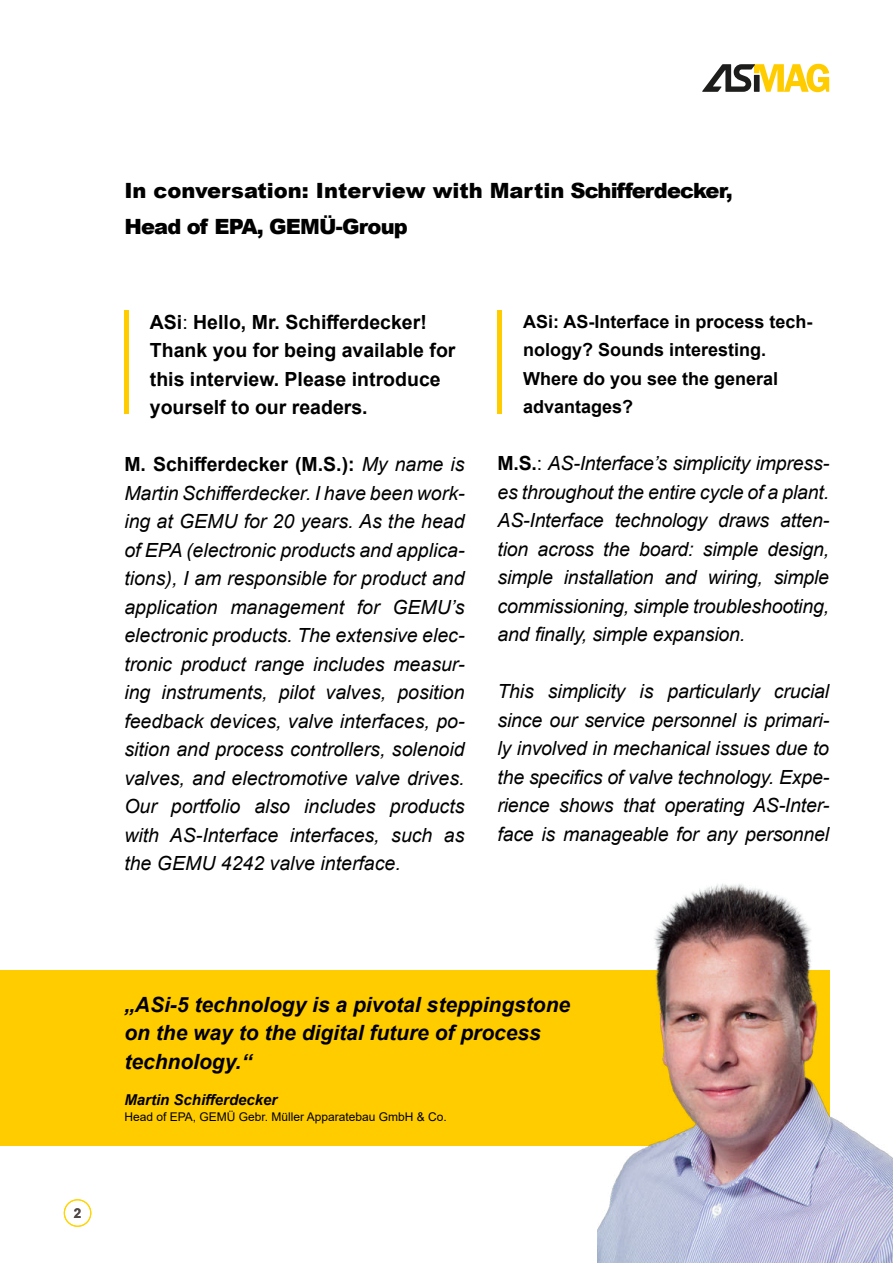
<style>
.page{position:relative;width:893px;height:1263px;background:#fff}
.page>*{position:absolute;margin:0;border:0;box-sizing:border-box;transform-origin:0 0}
.t1{font:italic 700 21px/28.5px "Arial";color:#000}
.t2{font:900 21px/36px "Arial";letter-spacing:-.015em;color:#000}
.t3{font:italic 19.5px/28.5px "Arial";letter-spacing:-.01em;color:#000;text-align:justify}
.t4{font:700 19.5px/28.5px "Arial";color:#000}
.t5{font:700 18px/28.5px "Arial";color:#000}
.t6{font:italic 700 15px "Arial";color:#000}
.t7{font:700 13.5px "Arial";color:#514948}
.t8{font:12px "Arial";color:#000}
.s1{font-weight:400}
.s2{font-weight:700;font-style:normal}
.s3{font-style:normal}
</style>
<div class="page">
<svg style="left:702px;top:64px;width:127px;height:28px"></svg>
<div style="left:754px;top:75px;width:6px;height:17px;background:#1d1d1c"></div>
<div style="left:0;top:971px;width:829px;height:175px;background:#fc0"></div>
<div style="left:64px;top:1199px;width:27px;height:28px;border:1px solid #ffd500;border-radius:50%"></div>
<div style="left:124px;top:310px;width:5px;height:104px;background:#fc0"></div>
<img style="left:597px;top:883px;width:296px;height:380px">
<div style="left:497px;top:310px;width:5px;height:104px;background:#fc0"></div>
<p class="t2" style="left:124px;top:175px;width:610px">In conversation: Interview with Martin Schifferdecker,<br>Head of EPA, GEMÜ-Group</p>
<p class="t4" style="left:150px;top:310px;width:307px">ASi<span class="s1">:</span> Hello, Mr. Schifferdecker!<br>Thank you for being available for this interview. Please introduce yourself to our readers.</p>
<p class="t3" style="left:124px;top:452px;width:342px"><span class="s2">M. Schifferdecker (M.S.):</span> My name is Martin Schifferdecker. I have been work&shy;ing at GEMU for 20 years. As the head of EPA (electronic products and applica&shy;tions), I am responsible for product and application management for GEMU’s electronic products. The extensive elec&shy;tronic product range includes measur&shy;ing instruments, pilot valves, position feedback devices, valve interfaces, po&shy;sition and process controllers, solenoid valves, and electromotive valve drives.<br>Our portfolio also includes products with AS-Interface interfaces, such as the GEMU 4242 valve interface.</p>
<p class="t5" style="left:523px;top:307px;width:291px">ASi: AS-Interface in process tech&shy;nology? Sounds interesting.<br>Where do you see the general advantages?</p>
<p class="t3" style="left:497px;top:449px;width:333px"><span class="s2">M.S.</span><span class="s3">:</span> AS-Interface’s simplicity impress&shy;es throughout the entire cycle of a plant.<br>AS-Interface technology draws atten&shy;tion across the board: simple design, simple installation and wiring, simple commissioning, simple troubleshooting, and finally, simple expansion.</p>
<p class="t3" style="left:497px;top:677px;width:333px">This simplicity is particularly crucial since our service personnel is primari&shy;ly involved in mechanical issues due to the specifics of valve technology. Expe&shy;rience shows that operating AS-Inter&shy;face is manageable for any personnel</p>
<p class="t7" style="left:74px;top:1208px;width:9px">2</p>
<p class="t1" style="left:124px;top:992px;width:447px">„ASi-5 technology is a pivotal steppingstone on the way to the digital future of process technology.“</p>
<p class="t6" style="left:124px;top:1089px;width:155px">Martin Schifferdecker</p>
<p class="t8" style="left:124px;top:1112px;width:324px">Head of EPA, GEMÜ Gebr. Müller Apparatebau GmbH &amp; Co.</p>
</div>
